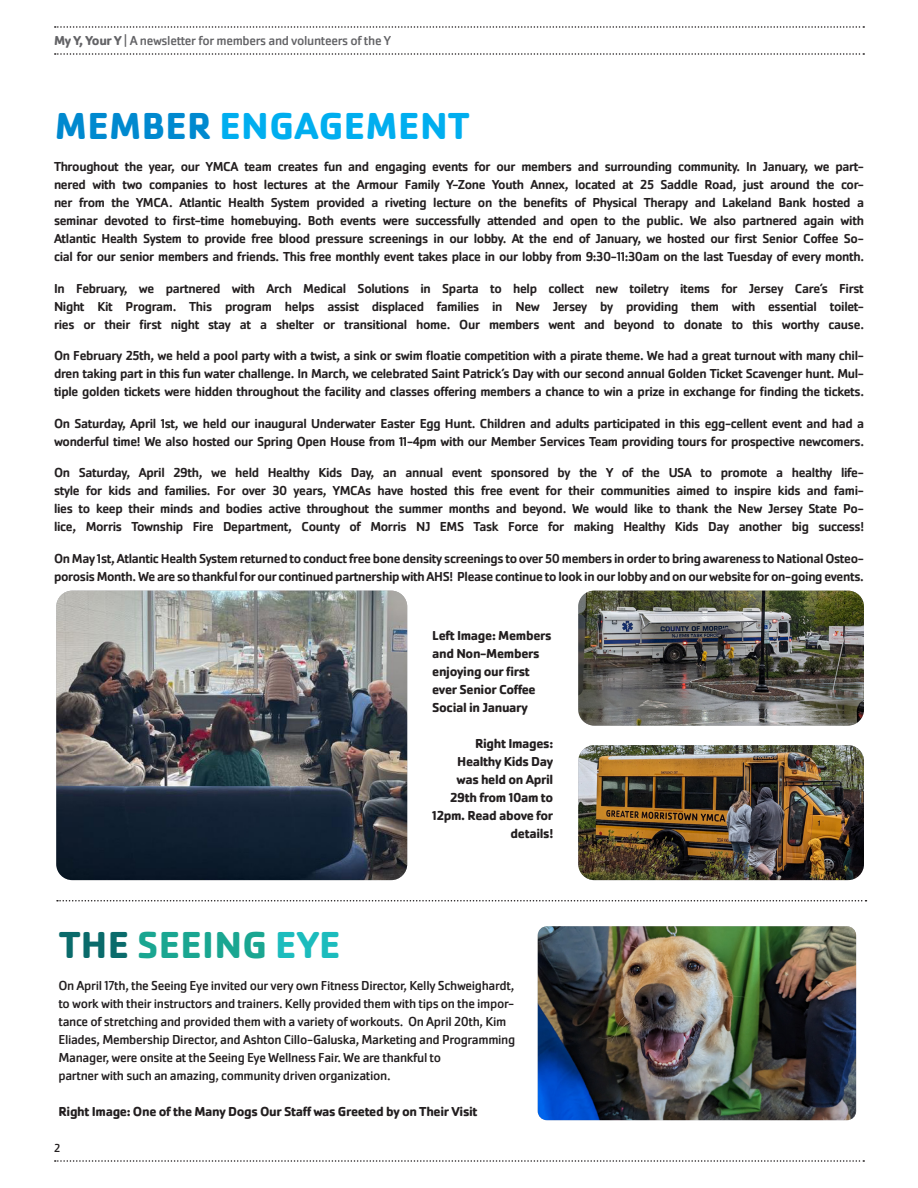
<style>
.page{position:relative;width:918px;height:1188px;background:#fff}
.page>*{position:absolute;margin:0;border:0;box-sizing:border-box;transform-origin:0 0}
.Heading_2{font:700 39px "Cachet Pro";letter-spacing:.01em;color:#00aeef}
.Heading_2-2{font:700 39px "Cachet Pro";letter-spacing:.01em;color:#1aa691}
.Subhead{font:500 13.5px/18px "Cachet Pro";letter-spacing:-.025em;color:#231f20;text-align:justify}
.Byline___Image_Caption{font:13.5px/18px "Cachet Pro";letter-spacing:-.025em;color:#231f20}
.Byline___Image_Caption-2{font:700 13.5px/18px "Cachet Pro";letter-spacing:-.025em;color:#231f20}
.Address{font:13.5px "Cachet Pro";letter-spacing:-.025em;color:#636366}
.t1{font:12px "Cachet Pro";color:#231f20}
.s1{font-weight:700}
.s2{color:#0089cf}
.s3{color:#0a6b6b}
.s4{color:#1cbcbd}
</style>
<div class="page">
<img style="left:56px;top:591px;width:351px;height:289px">
<img style="left:578px;top:591px;width:286px;height:135px">
<img style="left:578px;top:745px;width:286px;height:135px">
<svg style="left:55px;top:26px;width:809px;height:2px"></svg>
<svg style="left:55px;top:53px;width:809px;height:2px"></svg>
<svg style="left:57px;top:900px;width:810px;height:2px"></svg>
<svg style="left:55px;top:1160px;width:809px;height:2px"></svg>
<img style="left:538px;top:926px;width:318px;height:194px">
<p class="Address" style="left:54px;top:33px;width:339px"><span class="s1">My Y, Your Y</span> | A newsletter for members and volunteers of the Y</p>
<p class="Heading_2" style="left:55px;top:102px;width:416px"><span class="s2">MEMBER</span> ENGAGEMENT</p>
<p class="Subhead" style="left:54px;top:158px;width:812px">Throughout the year, our YMCA team creates fun and engaging events for our members and surrounding community. In January, we part&shy;nered with two companies to host lectures at the Armour Family Y-Zone Youth Annex, located at 25 Saddle Road, just around the cor&shy;ner from the YMCA. Atlantic Health System provided a riveting lecture on the benefits of Physical Therapy and Lakeland Bank hosted a seminar devoted to first-time homebuying. Both events were successfully attended and open to the public. We also partnered again with Atlantic Health System to provide free blood pressure screenings in our lobby. At the end of January, we hosted our first Senior Coffee So&shy;cial for our senior members and friends. This free monthly event takes place in our lobby from 9:30-11:30am on the last Tuesday of every month.</p>
<p class="Subhead" style="left:54px;top:279px;width:812px">In February, we partnered with Arch Medical Solutions in Sparta to help collect new toiletry items for Jersey Care’s First Night Kit Program. This program helps assist displaced families in New Jersey by providing them with essential toilet&shy;ries or their first night stay at a shelter or transitional home. Our members went and beyond to donate to this worthy cause.</p>
<p class="Subhead" style="left:54px;top:347px;width:812px">On February 25th, we held a pool party with a twist, a sink or swim floatie competition with a pirate theme. We had a great turnout with many chil&shy;dren taking part in this fun water challenge. In March, we celebrated Saint Patrick’s Day with our second annual Golden Ticket Scavenger hunt. Mul&shy;tiple golden tickets were hidden throughout the facility and classes offering members a chance to win a prize in exchange for finding the tickets.</p>
<p class="Subhead" style="left:54px;top:414px;width:812px">On Saturday, April 1st, we held our inaugural Underwater Easter Egg Hunt. Children and adults participated in this egg-cellent event and had a wonderful time! We also hosted our Spring Open House from 11-4pm with our Member Services Team providing tours for prospective newcomers.</p>
<p class="Subhead" style="left:54px;top:464px;width:812px">On Saturday, April 29th, we held Healthy Kids Day, an annual event sponsored by the Y of the USA to promote a healthy life&shy;style for kids and families. For over 30 years, YMCAs have hosted this free event for their communities aimed to inspire kids and fami&shy;lies to keep their minds and bodies active throughout the summer months and beyond. We would like to thank the New Jersey State Po&shy;lice, Morris Township Fire Department, County of Morris NJ EMS Task Force for making Healthy Kids Day another big success!</p>
<p class="Subhead" style="left:54px;top:549px;width:812px">On May 1st, Atlantic Health System returned to conduct free bone density screenings to over 50 members in order to bring awareness to National Osteo&shy;porosis Month. We are so thankful for our continued partnership with AHS! Please continue to look in our lobby and on our website for on-going events.</p>
<p class="Byline___Image_Caption-2" style="left:432px;top:627px;width:121px">Left Image: Members and Non-Members enjoying our first ever Senior Coffee<br>Social in January</p>
<p class="Byline___Image_Caption-2" style="left:432px;top:735px;width:122px;text-align:right">Right Images:<br>Healthy Kids Day was held on April<br>29th from 10am to<br>12pm. Read above for details!</p>
<p class="Heading_2-2" style="left:59px;top:921px;width:283px"><span class="s3">THE</span> SEEING <span class="s4">EYE</span></p>
<p class="Byline___Image_Caption" style="left:58px;top:977px;width:458px">On April 17th, the Seeing Eye invited our very own Fitness Director, Kelly Schweighardt, to work with their instructors and trainers. Kelly provided them with tips on the impor&shy;tance of stretching and provided them with a variety of workouts. On April 20th, Kim Eliades, Membership Director, and Ashton Cillo-Galuska, Marketing and Programming Manager, were onsite at the Seeing Eye Wellness Fair. We are thankful to</p>
<p class="Byline___Image_Caption" style="left:58px;top:1067px;width:334px">partner with such an amazing, community driven organization.</p>
<p class="Byline___Image_Caption-2" style="left:58px;top:1102px;width:421px">Right Image: One of the Many Dogs Our Staff was Greeted by on Their Visit</p>
<p class="t1" style="left:54px;top:1141px;width:8px">2</p>
</div>
